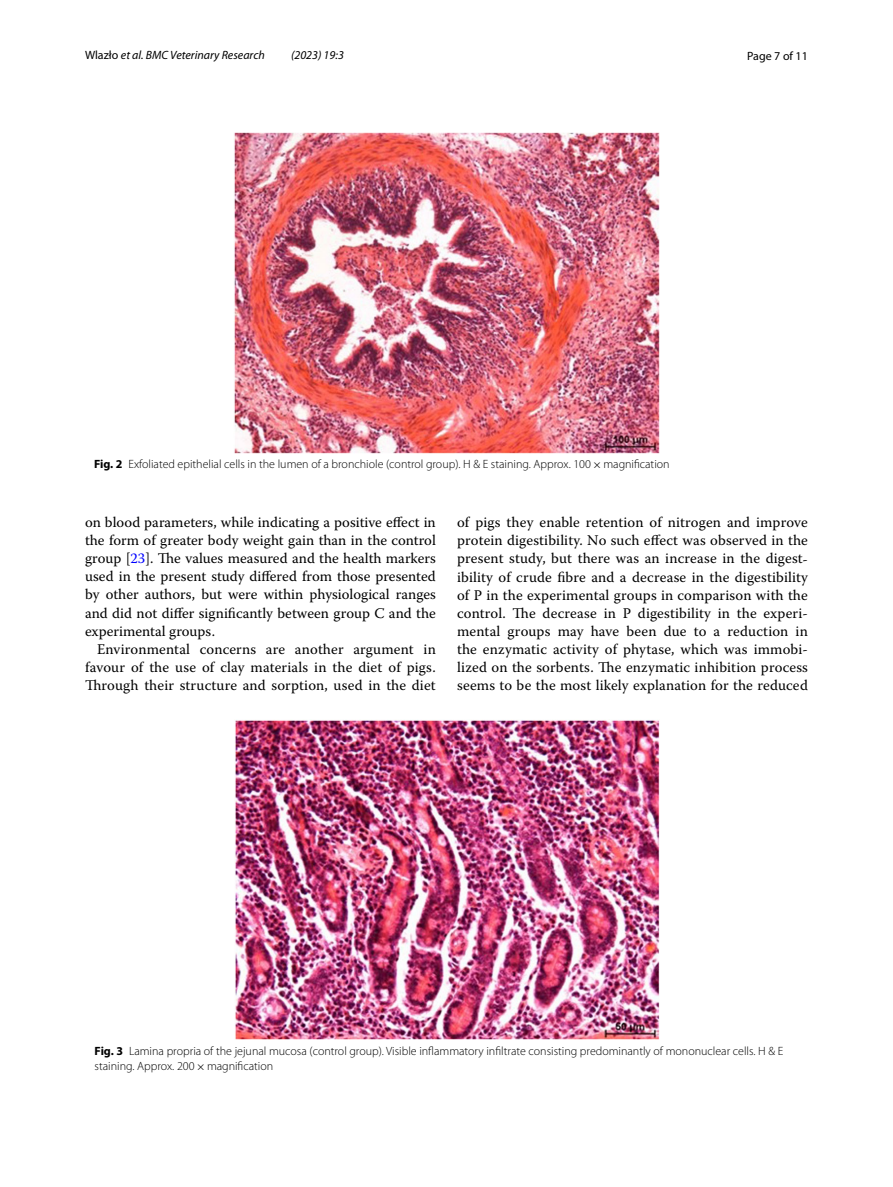
<style>
.page{position:relative;width:893px;height:1187px;background:#fff}
.page>*{position:absolute;margin:0;border:0;box-sizing:border-box;transform-origin:0 0}
.t1{font:14.7px/18px "Warnock Pro";letter-spacing:.01em;color:#000;text-align:justify}
.t2{font:300 12px/15px "Myriad Pro";color:#000}
.t3{font:italic 12px "Myriad Pro";color:#000}
.t4{font:12px "Myriad Pro";color:#000}
.s1{font-style:normal}
.s2{font-weight:700}
.s3{font-family:"MTSY";font-weight:400}
.s4{color:#00f}
</style>
<div class="page">
<img style="left:234px;top:133px;width:425px;height:320px">
<img style="left:235px;top:720px;width:425px;height:319px">
<p class="t3" style="left:85px;top:48px;width:181px"><span class="s1">Wlazło</span> et al. BMC Veterinary Research</p>
<p class="t3" style="left:291px;top:48px;width:54px">(2023) 19:3</p>
<p class="t4" style="left:747px;top:48px;width:62px">Page 7 of 11</p>
<p class="t2" style="left:94px;top:457px;width:577px"><span class="s2">Fig. 2</span> Exfoliated epithelial cells in the lumen of a bronchiole (control group). H &amp; E staining. Approx. 100<span class="s3">×</span>magnification</p>
<p class="t1" style="left:85px;top:513px;width:352px">on blood parameters, while indicating a positive effect in the form of greater body weight gain than in the control group [<span class="s4">23</span>]. The values measured and the health markers used in the present study differed from those presented by other authors, but were within physiological ranges and did not differ significantly between group C and the experimental groups.</p>
<p class="t1" style="left:85px;top:639px;width:352px;text-indent:12px">Environmental concerns are another argument in favour of the use of clay materials in the diet of pigs.<br>Through their structure and sorption, used in the diet</p>
<p class="t1" style="left:457px;top:513px;width:352px">of pigs they enable retention of nitrogen and improve protein digestibility. No such effect was observed in the present study, but there was an increase in the digest&shy;ibility of crude fibre and a decrease in the digestibility of P in the experimental groups in comparison with the control. The decrease in P digestibility in the experi&shy;mental groups may have been due to a reduction in the enzymatic activity of phytase, which was immobi&shy;lized on the sorbents. The enzymatic inhibition process seems to be the most likely explanation for the reduced</p>
<p class="t2" style="left:95px;top:1043px;width:690px"><span class="s2">Fig. 3</span> Lamina propria of the jejunal mucosa (control group). Visible inflammatory infiltrate consisting predominantly of mononuclear cells. H &amp; E staining. Approx. 200<span class="s3">×</span>magnification</p>
</div>
